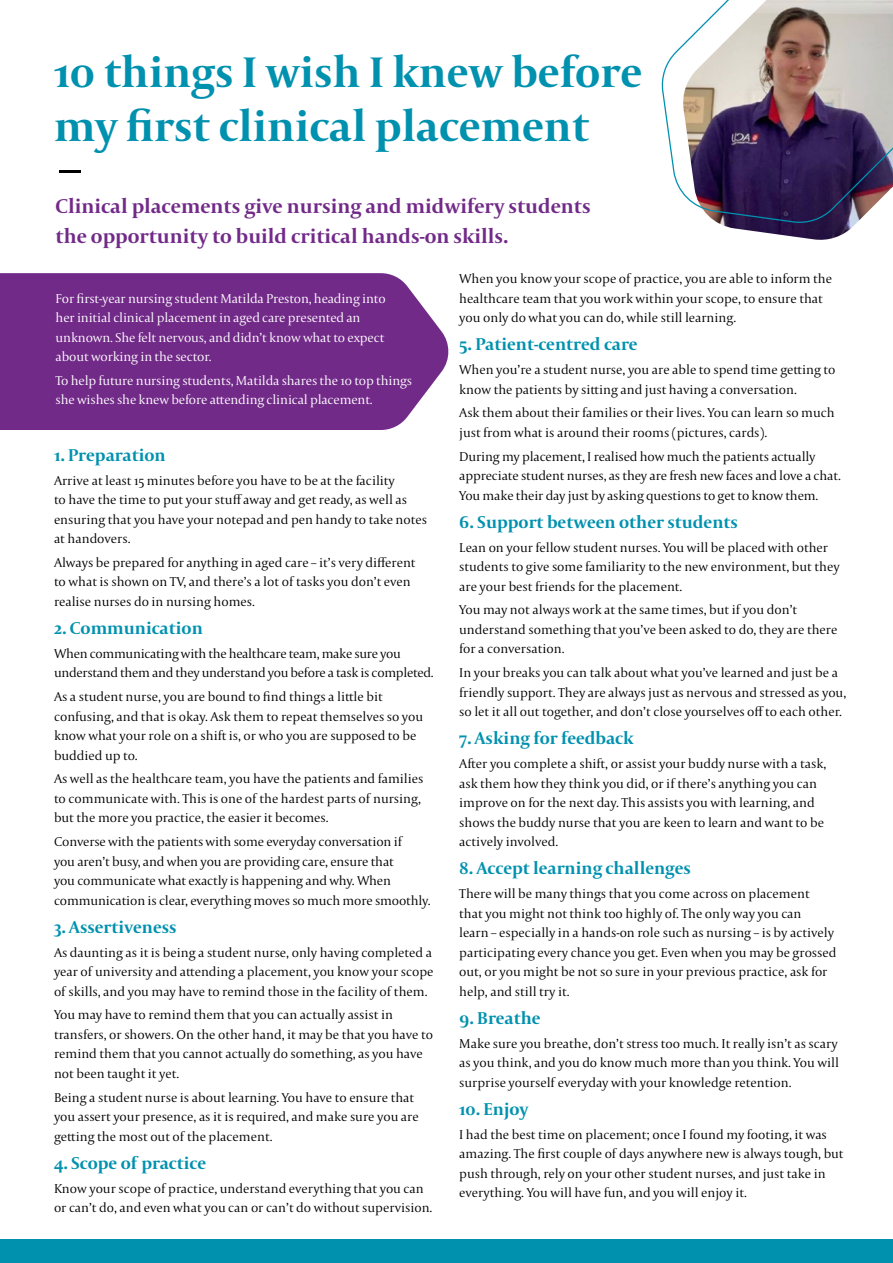
<style>
.page{position:relative;width:893px;height:1263px;background:#fff}
.page>*{position:absolute;margin:0;border:0;box-sizing:border-box;transform-origin:0 0}
.t1{font:700 45px/54px "Capitolium 2";color:#0091af}
.t2{font:700 21px/30px "Capitolium 2";color:#722a89}
.t3{font:700 18px "Capitolium 2";color:#0091af}
.t4{font:300 13.5px/19.5px "Capitolium 2";color:#000}
.t5{font:300 13.5px/19.5px "Capitolium 2";letter-spacing:-.01em;color:#fff}
.t6{font:300 13.5px/19.5px "Capitolium 2";letter-spacing:-.02em;color:#000}
</style>
<div class="page">
<div style="left:0;top:273px;width:449px;height:157px;background:#722a89"></div>
<hr style="left:59px;top:171px;width:21px;height:2px;background:#000">
<img style="left:723px;top:225px;width:131px;height:15px">
<img style="left:661px;top:0;width:232px;height:225px">
<div style="left:0;top:1240px;width:893px;height:23px;background:#0091af"></div>
<h1 class="t1" style="left:54px;top:44px;width:590px">10 things I wish I knew before my first clinical placement</h1>
<h2 class="t2" style="left:56px;top:191px;width:537px">Clinical placements give nursing and midwifery students the opportunity to build critical hands-on skills.</h2>
<p class="t5" style="left:56px;top:288px;width:332px">For first-year nursing student Matilda Preston, heading into her initial clinical placement in aged care presented an unknown. She felt nervous, and didn’t know what to expect about working in the sector.</p>
<p class="t5" style="left:56px;top:370px;width:358px">To help future nursing students, Matilda shares the 10 top things she wishes she knew before attending clinical placement.</p>
<h3 class="t3" style="left:54px;top:443px;width:113px">1. Preparation</h3>
<p class="t4" style="left:54px;top:470px;width:374px">Arrive at least 15 minutes before you have to be at the facility<br>to have the time to put your stuff away and get ready, as well as ensuring that you have your notepad and pen handy to take notes at handovers.</p>
<p class="t4" style="left:54px;top:552px;width:363px">Always be prepared for anything in aged care – it’s very different to what is shown on TV, and there’s a lot of tasks you don’t even realise nurses do in nursing homes.</p>
<h3 class="t3" style="left:54px;top:616px;width:150px">2. Communication</h3>
<p class="t6" style="left:54px;top:643px;width:381px">When communicating with the healthcare team, make sure you understand them and they understand you before a task is completed.</p>
<p class="t4" style="left:54px;top:687px;width:371px">As a student nurse, you are bound to find things a little bit confusing, and that is okay. Ask them to repeat themselves so you know what your role on a shift is, or who you are supposed to be buddied up to.</p>
<p class="t4" style="left:54px;top:769px;width:371px">As well as the healthcare team, you have the patients and families to communicate with. This is one of the hardest parts of nursing, but the more you practice, the easier it becomes.</p>
<p class="t4" style="left:54px;top:831px;width:378px">Converse with the patients with some everyday conversation if<br>you aren’t busy, and when you are providing care, ensure that<br>you communicate what exactly is happening and why. When communication is clear, everything moves so much more smoothly.</p>
<h3 class="t3" style="left:54px;top:915px;width:124px">3. Assertiveness</h3>
<p class="t4" style="left:54px;top:942px;width:381px;text-align:justify">As daunting as it is being a student nurse, only having completed a year of university and attending a placement, you know your scope of skills, and you may have to remind those in the facility of them.</p>
<p class="t4" style="left:54px;top:1005px;width:380px">You may have to remind them that you can actually assist in transfers, or showers. On the other hand, it may be that you have to remind them that you cannot actually do something, as you have not been taught it yet.</p>
<p class="t4" style="left:54px;top:1087px;width:366px">Being a student nurse is about learning. You have to ensure that you assert your presence, as it is required, and make sure you are getting the most out of the placement.</p>
<h3 class="t3" style="left:54px;top:1151px;width:154px">4. Scope of practice</h3>
<p class="t4" style="left:54px;top:1178px;width:380px">Know your scope of practice, understand everything that you can or can’t do, and even what you can or can’t do without supervision.</p>
<p class="t4" style="left:459px;top:269px;width:374px">When you know your scope of practice, you are able to inform the healthcare team that you work within your scope, to ensure that you only do what you can do, while still learning.</p>
<h3 class="t3" style="left:459px;top:332px;width:180px">5. Patient-centred care</h3>
<p class="t4" style="left:459px;top:360px;width:378px">When you’re a student nurse, you are able to spend time getting to know the patients by sitting and just having a conversation.</p>
<p class="t4" style="left:459px;top:403px;width:377px">Ask them about their families or their lives. You can learn so much just from what is around their rooms (pictures, cards).</p>
<p class="t4" style="left:459px;top:446px;width:383px">During my placement, I realised how much the patients actually appreciate student nurses, as they are fresh new faces and love a chat.<br>You make their day just by asking questions to get to know them.</p>
<h3 class="t3" style="left:459px;top:510px;width:280px">6. Support between other students</h3>
<p class="t4" style="left:459px;top:537px;width:382px">Lean on your fellow student nurses. You will be placed with other students to give some familiarity to the new environment, but they are your best friends for the placement.</p>
<p class="t4" style="left:459px;top:600px;width:380px">You may not always work at the same times, but if you don’t understand something that you’ve been asked to do, they are there for a conversation.</p>
<p class="t4" style="left:459px;top:663px;width:388px">In your breaks you can talk about what you’ve learned and just be a friendly support. They are always just as nervous and stressed as you, so let it all out together, and don’t close yourselves off to each other.</p>
<h3 class="t3" style="left:459px;top:726px;width:176px">7. Asking for feedback</h3>
<p class="t4" style="left:459px;top:754px;width:368px">After you complete a shift, or assist your buddy nurse with a task, ask them how they think you did, or if there’s anything you can improve on for the next day. This assists you with learning, and shows the buddy nurse that you are keen to learn and want to be actively involved.</p>
<h3 class="t3" style="left:459px;top:856px;width:233px">8. Accept learning challenges</h3>
<p class="t4" style="left:459px;top:884px;width:379px">There will be many things that you come across on placement that you might not think too highly of. The only way you can<br>learn – especially in a hands-on role such as nursing – is by actively participating every chance you get. Even when you may be grossed out, or you might be not so sure in your previous practice, ask for help, and still try it.</p>
<h3 class="t3" style="left:459px;top:1006px;width:83px">9. Breathe</h3>
<p class="t4" style="left:459px;top:1033px;width:381px;text-align:justify">Make sure you breathe, don’t stress too much. It really isn’t as scary as you think, and you do know much more than you think. You will surprise yourself everyday with your knowledge retention.</p>
<h3 class="t3" style="left:459px;top:1097px;width:71px">10. Enjoy</h3>
<p class="t4" style="left:459px;top:1124px;width:386px">I had the best time on placement; once I found my footing, it was amazing. The first couple of days anywhere new is always tough, but push through, rely on your other student nurses, and just take in everything. You will have fun, and you will enjoy it.</p>
</div>
